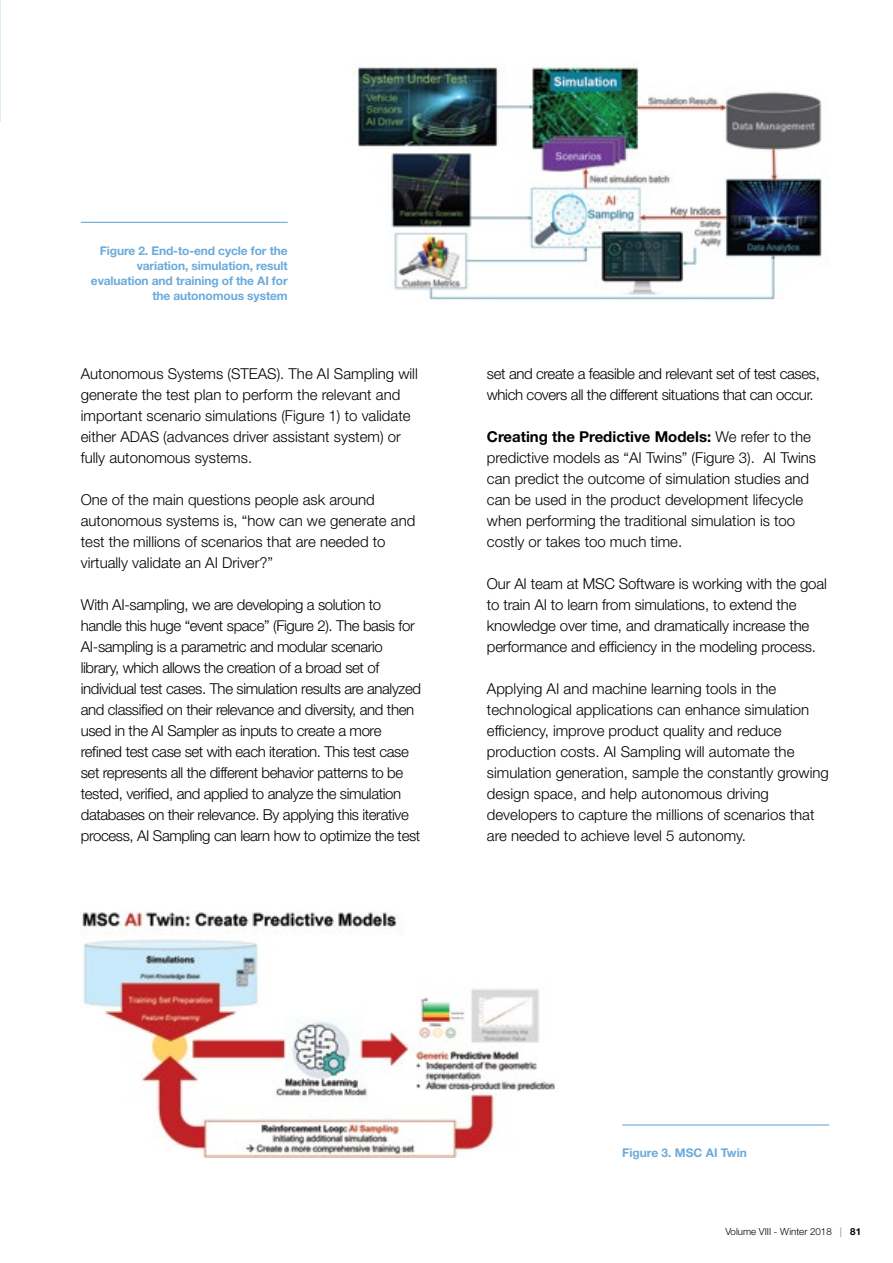
<style>
.page{position:relative;width:893px;height:1263px;background:#fff}
.page>*{position:absolute;margin:0;border:0;box-sizing:border-box;transform-origin:0 0}
.t1{font:300 15px/21px "Helvetica Neue LT Std";color:#000}
.t2{font:300 15px/21px "Helvetica Neue LT Std";letter-spacing:-.025em;color:#000}
.t3{font:700 12px/15px "Helvetica Neue LT Std";letter-spacing:-.01em;color:#6baadb;text-align:right}
.t4{font:300 9.75px "Helvetica Neue LT Std";color:#000}
.s1{font-weight:700}
.s2{color:#6d6e71}
</style>
<div class="page">
<img style="left:82px;top:911px;width:473px;height:246px">
<hr style="left:622px;top:1124px;width:207px;height:1px;background:#6baadb">
<hr style="left:81px;top:222px;width:207px;height:1px;background:#6baadb">
<img style="left:358px;top:65px;width:464px;height:235px">
<p class="t3" style="left:91px;top:243px;width:198px">Figure 2. End-to-end cycle for the variation, simulation, result evaluation and training of the AI for the autonomous system</p>
<p class="t1" style="left:81px;top:363px;width:339px">Autonomous Systems (STEAS). The AI Sampling will generate the test plan to perform the relevant and important scenario simulations (Figure 1) to validate either ADAS (advances driver assistant system) or fully autonomous systems.</p>
<p class="t1" style="left:81px;top:489px;width:336px">One of the main questions people ask around autonomous systems is, “how can we generate and test the millions of scenarios that are needed to virtually validate an AI Driver?”</p>
<p class="t2" style="left:81px;top:594px;width:342px">With AI-sampling, we are developing a solution to handle this huge “event space” (Figure 2). The basis for AI-sampling is a parametric and modular scenario library, which allows the creation of a broad set of individual test cases. The simulation results are analyzed and classified on their relevance and diversity, and then used in the AI Sampler as inputs to create a more refined test case set with each iteration. This test case set represents all the different behavior patterns to be tested, verified, and applied to analyze the simulation databases on their relevance. By applying this iterative process, AI Sampling can learn how to optimize the test</p>
<p class="t2" style="left:487px;top:363px;width:334px">set and create a feasible and relevant set of test cases, which covers all the different situations that can occur.</p>
<p class="t1" style="left:487px;top:426px;width:331px"><span class="s1">Creating the Predictive Models:</span> We refer to the predictive models as “AI Twins” (Figure 3). AI Twins can predict the outcome of simulation studies and can be used in the product development lifecycle when performing the traditional simulation is too costly or takes too much time.</p>
<p class="t1" style="left:487px;top:573px;width:341px">Our AI team at MSC Software is working with the goal to train AI to learn from simulations, to extend the knowledge over time, and dramatically increase the performance and efficiency in the modeling process.</p>
<p class="t1" style="left:487px;top:678px;width:344px">Applying AI and machine learning tools in the technological applications can enhance simulation efficiency, improve product quality and reduce production costs. AI Sampling will automate the simulation generation, sample the constantly growing design space, and help autonomous driving developers to capture the millions of scenarios that are needed to achieve level 5 autonomy.</p>
<p class="t3" style="left:622px;top:1145px;width:126px">Figure 3. MSC AI Twin</p>
<p class="t4" style="left:725px;top:1225px;width:137px">Volume VIII - Winter 2018 <span class="s2">|</span> <span class="s1">81</span></p>
</div>
